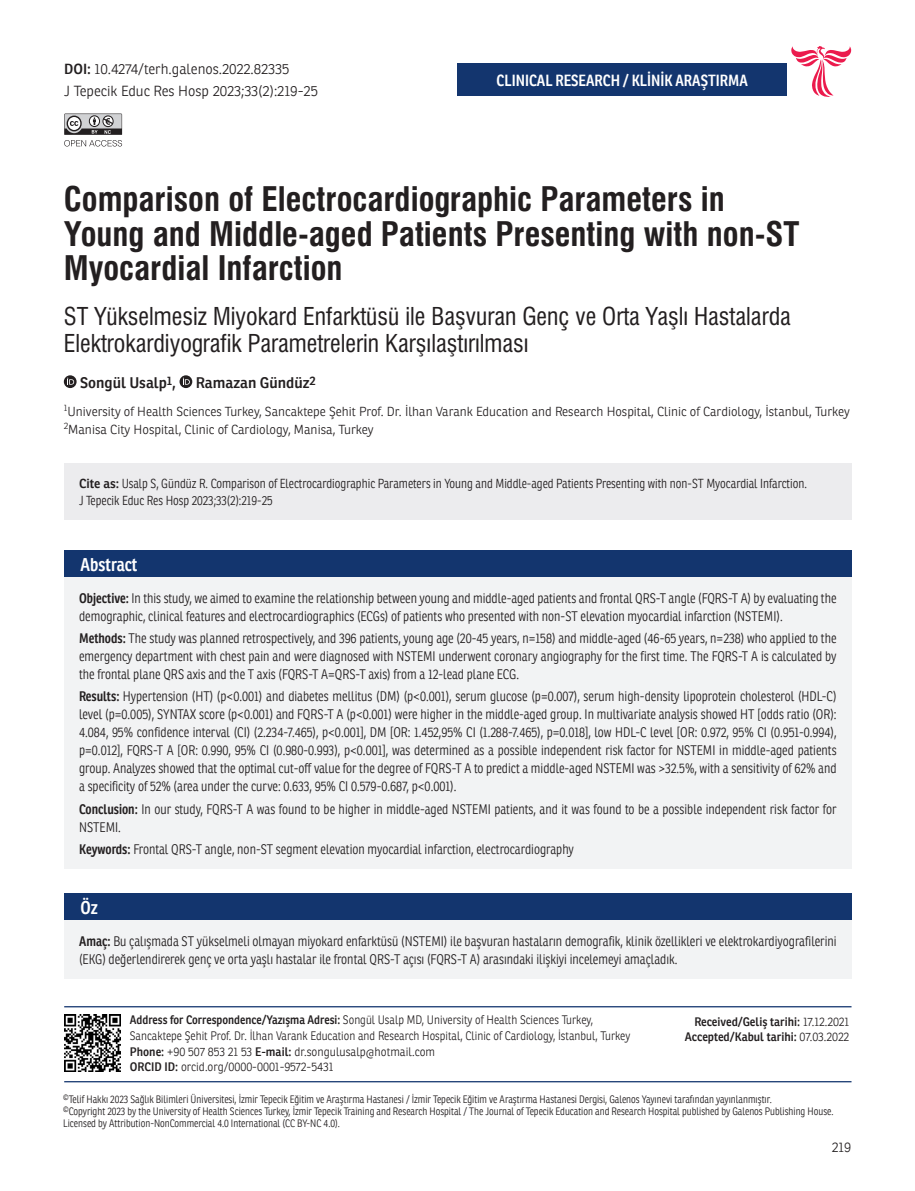
<style>
.page{position:relative;width:915px;height:1191px;background:#fff}
.page>*{position:absolute;margin:0;border:0;box-sizing:border-box;transform-origin:0 0}
._1__BASLIK{font:33px/34.5px "Swiss Condensed Bold Tr";color:#231f20}
._2__BASLIK{font:24px/27px "Swiss Condensed Tr";color:#231f20}
.ÖZET_BASLIK{font:600 18px "Ronnia Cond";color:#fff}
.t1{font:600 15.75px "Ronnia Cond";color:#fff}
.YAZARLAR{font:600 15px "Ronnia";color:#231f20}
.SAYFA_NO_UST{font:300 14.25px "Ronnia";color:#231f20}
.DOİ{font:300 14.25px "Ronnia";letter-spacing:-.005em;color:#231f20}
.OZET{font:300 13.5px/18px "Ronnia Cond";color:#231f20}
.t2{font:300 13.5px "Ronnia";color:#231f20}
.KURUM{font:300 12.75px "Ronnia";color:#231f20}
.CİTE{font:300 12.75px "Ronnia Cond";color:#231f20}
.YAZISMA{font:300 12px/15.8px "Ronnia";color:#231f20;scale:.9 1}
.YAZISMA-2{font:300 12px "Ronnia";color:#231f20;scale:.95 1}
.YAZISMA-3{font:600 12px "Ronnia";color:#231f20;scale:.95 1}
.t3{font:300 10.5px/12px "Ronnia Cond";color:#231f20}
.s1{font-weight:600}
.s2{font-family:"Ronnia";font-weight:600}
.s3{font-weight:300}
</style>
<div class="page">
<svg style="left:64px;top:114px;width:58px;height:32px"></svg>
<hr style="left:64px;top:1081px;width:787px;height:1px;background:#13356e">
<div style="left:457px;top:64px;width:329px;height:32px;background:#13356e"></div>
<svg style="left:791px;top:46px;width:59px;height:51px"></svg>
<hr style="left:64px;top:1006px;width:787px;height:1px;background:#13356e">
<img style="left:64px;top:1015px;width:57px;height:56px">
<div style="left:64px;top:549px;width:787px;height:28px;background:#13356e"></div>
<div style="left:64px;top:892px;width:787px;height:28px;background:#13356e"></div>
<div style="left:64px;top:577px;width:787px;height:291px;background:#f2f3f4"></div>
<div style="left:64px;top:920px;width:787px;height:58px;background:#f2f3f4"></div>
<svg style="left:64px;top:375px;width:13px;height:13px"></svg>
<svg style="left:67px;top:378px;width:7px;height:7px"></svg>
<svg style="left:179px;top:375px;width:13px;height:13px"></svg>
<svg style="left:183px;top:378px;width:7px;height:7px"></svg>
<div style="left:64px;top:464px;width:787px;height:56px;background:#ececee"></div>
<p class="DOİ" style="left:64px;top:61px;width:226px"><span class="s1">DOI:</span> 10.4274/terh.galenos.2022.82335</p>
<p class="SAYFA_NO_UST" style="left:64px;top:82px;width:255px">J Tepecik Educ Res Hosp 2023;33(2):219-25</p>
<p class="t1" style="left:496px;top:70px;width:253px">CLINICAL RESEARCH / KLİNİK ARAŞTIRMA</p>
<p class="_1__BASLIK" style="left:64px;top:182px;width:737px">Comparison of Electrocardiographic Parameters in<br>Young and Middle-aged Patients Presenting with non-ST<br>Myocardial Infarction</p>
<p class="_2__BASLIK" style="left:64px;top:302px;width:728px">ST Yükselmesiz Miyokard Enfarktüsü ile Başvuran Genç ve Orta Yaşlı Hastalarda<br>Elektrokardiyografik Parametrelerin Karşılaştırılması</p>
<p class="YAZARLAR" style="left:80px;top:373px;width:97px">Songül Usalp<sup>1</sup>,</p>
<p class="YAZARLAR" style="left:196px;top:373px;width:121px">Ramazan Gündüz<sup>2</sup></p>
<p class="KURUM" style="left:64px;top:403px;width:787px"><sup>1</sup>University of Health Sciences Turkey, Sancaktepe Şehit Prof. Dr. İlhan Varank Education and Research Hospital, Clinic of Cardiology, İstanbul, Turkey</p>
<p class="KURUM" style="left:64px;top:421px;width:311px"><sup>2</sup>Manisa City Hospital, Clinic of Cardiology, Manisa, Turkey</p>
<p class="CİTE" style="left:79px;top:476px;width:729px"><span class="s2">Cite as:</span> Usalp S, Gündüz R. Comparison of Electrocardiographic Parameters in Young and Middle-aged Patients Presenting with non-ST Myocardial Infarction.</p>
<p class="CİTE" style="left:79px;top:493px;width:195px">J Tepecik Educ Res Hosp 2023;33(2):219-25</p>
<p class="ÖZET_BASLIK" style="left:81px;top:554px;width:58px">Abstract</p>
<p class="OZET" style="left:79px;top:589px;width:758px"><span class="s1">Objective:</span> In this study, we aimed to examine the relationship between young and middle-aged patients and frontal QRS-T angle (FQRS-T A) by evaluating the demographic, clinical features and electrocardiographics (ECGs) of patients who presented with non-ST elevation myocardial infarction (NSTEMI).</p>
<p class="OZET" style="left:79px;top:629px;width:758px;text-align:justify"><span class="s1">Methods:</span> The study was planned retrospectively, and 396 patients, young age (20-45 years, n=158) and middle-aged (46-65 years, n=238) who applied to the emergency department with chest pain and were diagnosed with NSTEMI underwent coronary angiography for the first time. The FQRS-T A is calculated by the frontal plane QRS axis and the T axis (FQRS-T A=QRS-T axis) from a 12-lead plane ECG.</p>
<p class="OZET" style="left:79px;top:687px;width:758px;text-align:justify"><span class="s1">Results:</span> Hypertension (HT) (p&lt;0.001) and diabetes mellitus (DM) (p&lt;0.001), serum glucose (p=0.007), serum high-density lipoprotein cholesterol (HDL-C) level (p=0.005), SYNTAX score (p&lt;0.001) and FQRS-T A (p&lt;0.001) were higher in the middle-aged group. In multivariate analysis showed HT [odds ratio (OR):<br>4.084, 95% confidence interval (CI) (2.234-7.465), p&lt;0.001], DM [OR: 1.452,95% CI (1.288-7.465), p=0.018], low HDL-C level [OR: 0.972, 95% CI (0.951-0.994), p=0.012], FQRS-T A [OR: 0.990, 95% CI (0.980-0.993), p&lt;0.001], was determined as a possible independent risk factor for NSTEMI in middle-aged patients group. Analyzes showed that the optimal cut-off value for the degree of FQRS-T A to predict a middle-aged NSTEMI was &gt;32.5%, with a sensitivity of 62% and a specificity of 52% (area under the curve: 0.633, 95% CI 0.579-0.687, p&lt;0.001).</p>
<p class="OZET" style="left:79px;top:800px;width:758px"><span class="s1">Conclusion:</span> In our study, FQRS-T A was found to be higher in middle-aged NSTEMI patients, and it was found to be a possible independent risk factor for<br>NSTEMI.</p>
<p class="OZET" style="left:79px;top:840px;width:496px"><span class="s1">Keywords:</span> Frontal QRS-T angle, non-ST segment elevation myocardial infarction, electrocardiography</p>
<p class="ÖZET_BASLIK" style="left:81px;top:897px;width:19px">Öz</p>
<p class="OZET" style="left:79px;top:932px;width:758px"><span class="s1">Amaç:</span> Bu çalışmada ST yükselmeli olmayan miyokard enfarktüsü (NSTEMI) ile başvuran hastaların demografik, klinik özellikleri ve elektrokardiyografilerini (EKG) değerlendirerek genç ve orta yaşlı hastalar ile frontal QRS-T açısı (FQRS-T A) arasındaki ilişkiyi incelemeyi amaçladık.</p>
<p class="YAZISMA" style="left:130px;top:1012px;width:557px"><span class="s1">Address for Correspondence/Yazışma Adresi:</span> Songül Usalp MD, University of Health Sciences Turkey,<br>Sancaktepe Şehit Prof. Dr. İlhan Varank Education and Research Hospital, Clinic of Cardiology, İstanbul, Turkey</p>
<p class="YAZISMA-2" style="left:130px;top:1044px;width:323px"><span class="s1">Phone:</span> +90 507 853 21 53 <span class="s1">E-mail:</span> dr.songulusalp@hotmail.com</p>
<p class="YAZISMA-2" style="left:130px;top:1059px;width:216px"><span class="s1">ORCID ID:</span> orcid.org/0000-0001-9572-5431</p>
<p class="YAZISMA-3" style="left:694px;top:1014px;width:164px">Received/Geliş tarihi: <span class="s3">17.12.2021</span></p>
<p class="YAZISMA-3" style="left:684px;top:1029px;width:175px">Accepted/Kabul tarihi: <span class="s3">07.03.2022</span></p>
<p class="t3" style="left:63px;top:1093px;width:771px"><sup>©</sup>Telif Hakkı 2023 Sağlık Bilimleri Üniversitesi, İzmir Tepecik Eğitim ve Araştırma Hastanesi / İzmir Tepecik Eğitim ve Araştırma Hastanesi Dergisi, Galenos Yayınevi tarafından yayınlanmıştır.<br><sup>©</sup>Copyright 2023 by the University of Health Sciences Turkey, İzmir Tepecik Training and Research Hospital / The Journal of Tepecik Education and Research Hospital published by Galenos Publishing House.<br>Licensed by Attribution-NonCommercial 4.0 International (CC BY-NC 4.0).</p>
<p class="t2" style="left:831px;top:1139px;width:21px">219</p>
</div>
